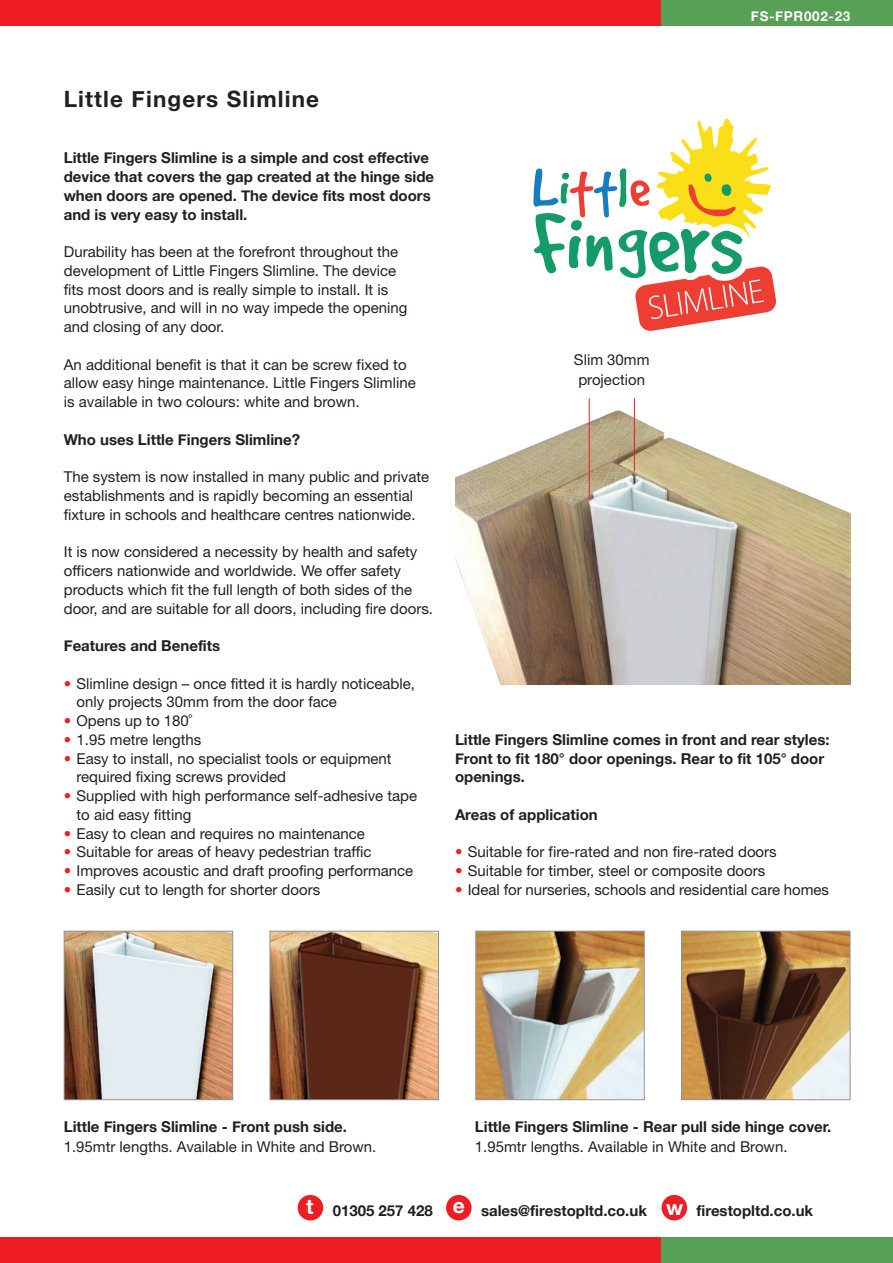
<style>
.page{position:relative;width:893px;height:1263px;background:#fff}
.page>*{position:absolute;margin:0;border:0;box-sizing:border-box;transform-origin:0 0}
.t1{font:700 22.5px "Helvetica Neue";letter-spacing:.05em;color:#231f20}
.t2{font:15px/18.8px "Helvetica Neue";color:#231f20}
.t3{font:700 15px/18.8px "Helvetica Neue";color:#231f20}
.t4{font:700 13.5px "Helvetica Neue";letter-spacing:.05em;color:#fff}
.s1{color:#ee1d23}
.s2{font-size:21px;color:#fff}
</style>
<div class="page">
<div style="left:0;top:1237px;width:893px;height:26px;background:#ee1d23"></div>
<div style="left:661px;top:1237px;width:232px;height:26px;background:#57a055"></div>
<div style="left:0;top:0;width:893px;height:26px;background:#ee1d23"></div>
<div style="left:661px;top:0;width:232px;height:26px;background:#57a055"></div>
<svg style="left:533px;top:119px;width:243px;height:212px"></svg>
<img style="left:455px;top:410px;width:395px;height:275px">
<hr style="left:589px;top:398px;width:1px;height:101px;background:#ee1d23">
<hr style="left:634px;top:398px;width:1px;height:74px;background:#ee1d23">
<img style="left:66px;top:933px;width:165px;height:165px">
<div style="left:64px;top:931px;width:169px;height:169px;border:1px solid #939598"></div>
<img style="left:272px;top:933px;width:165px;height:165px">
<div style="left:270px;top:931px;width:169px;height:169px;border:1px solid #939598"></div>
<img style="left:477px;top:933px;width:166px;height:165px">
<div style="left:475px;top:931px;width:170px;height:169px;border:1px solid #939598"></div>
<img style="left:683px;top:933px;width:165px;height:165px">
<div style="left:681px;top:931px;width:169px;height:169px;border:1px solid #939598"></div>
<div style="left:662px;top:1195px;width:25px;height:25px;background:#ee1d23;border-radius:50%"></div>
<div style="left:446px;top:1195px;width:26px;height:25px;background:#ee1d23;border-radius:50%"></div>
<div style="left:298px;top:1195px;width:25px;height:25px;background:#ee1d23;border-radius:50%"></div>
<p class="t4" style="left:751px;top:8px;width:101px">FS-FPR002-23</p>
<h1 class="t1" style="left:64px;top:85px;width:257px">Little Fingers Slimline</h1>
<p class="t3" style="left:64px;top:148px;width:372px">Little Fingers Slimline is a simple and cost effective device that covers the gap created at the hinge side when doors are opened. The device fits most doors and is very easy to install.</p>
<p class="t2" style="left:64px;top:244px;width:345px">Durability has been at the forefront throughout the development of Little Fingers Slimline. The device fits most doors and is really simple to install. It is unobtrusive, and will in no way impede the opening and closing of any door.</p>
<p class="t2" style="left:64px;top:356px;width:353px">An additional benefit is that it can be screw fixed to allow easy hinge maintenance. Little Fingers Slimline is available in two colours: white and brown.</p>
<p class="t3" style="left:64px;top:430px;width:238px">Who uses Little Fingers Slimline?</p>
<p class="t2" style="left:64px;top:469px;width:367px">The system is now installed in many public and private establishments and is rapidly becoming an essential fixture in schools and healthcare centres nationwide.</p>
<p class="t2" style="left:64px;top:544px;width:371px">It is now considered a necessity by health and safety officers nationwide and worldwide. We offer safety products which fit the full length of both sides of the door, and are suitable for all doors, including fire doors.</p>
<p class="t3" style="left:64px;top:636px;width:158px">Features and Benefits</p>
<p class="t2" style="left:77px;top:675px;width:340px;text-indent:-13px"><span class="s1">•</span> Slimline design – once fitted it is hardly noticeable, only projects 30mm from the door face</p>
<p class="t2" style="left:64px;top:713px;width:130px"><span class="s1">•</span> Opens up to 180˚</p>
<p class="t2" style="left:64px;top:731px;width:139px"><span class="s1">•</span> 1.95 metre lengths</p>
<p class="t2" style="left:77px;top:750px;width:317px;text-indent:-13px"><span class="s1">•</span> Easy to install, no specialist tools or equipment required fixing screws provided</p>
<p class="t2" style="left:77px;top:788px;width:342px;text-indent:-13px"><span class="s1">•</span> Supplied with high performance self-adhesive tape to aid easy fitting</p>
<p class="t2" style="left:64px;top:825px;width:303px"><span class="s1">•</span> Easy to clean and requires no maintenance</p>
<p class="t2" style="left:64px;top:844px;width:309px"><span class="s1">•</span> Suitable for areas of heavy pedestrian traffic</p>
<p class="t2" style="left:64px;top:863px;width:351px"><span class="s1">•</span> Improves acoustic and draft proofing performance</p>
<p class="t2" style="left:64px;top:881px;width:258px"><span class="s1">•</span> Easily cut to length for shorter doors</p>
<p class="t2" style="left:574px;top:352px;width:77px;line-height:19.5px">Slim 30mm projection</p>
<p class="t3" style="left:455px;top:730px;width:376px">Little Fingers Slimline comes in front and rear styles:<br>Front to fit 180° door openings. Rear to fit 105° door openings.</p>
<p class="t3" style="left:455px;top:805px;width:144px">Areas of application</p>
<p class="t2" style="left:455px;top:844px;width:323px"><span class="s1">•</span> Suitable for fire-rated and non fire-rated doors</p>
<p class="t2" style="left:455px;top:863px;width:312px"><span class="s1">•</span> Suitable for timber, steel or composite doors</p>
<p class="t2" style="left:455px;top:882px;width:376px"><span class="s1">•</span> Ideal for nurseries, schools and residential care homes</p>
<p class="t3" style="left:64px;top:1117px;width:285px">Little Fingers Slimline - Front push side.</p>
<p class="t2" style="left:64px;top:1138px;width:314px">1.95mtr lengths. Available in White and Brown.</p>
<p class="t3" style="left:475px;top:1117px;width:358px">Little Fingers Slimline - Rear pull side hinge cover.</p>
<p class="t2" style="left:475px;top:1138px;width:314px">1.95mtr lengths. Available in White and Brown.</p>
<p class="t3" style="left:306px;top:1201px;width:508px"><span class="s2">t</span> 01305 257 428 <sup>e</sup> sales@firestopltd.co.uk <span class="s2">w</span> firestopltd.co.uk</p>
</div>
